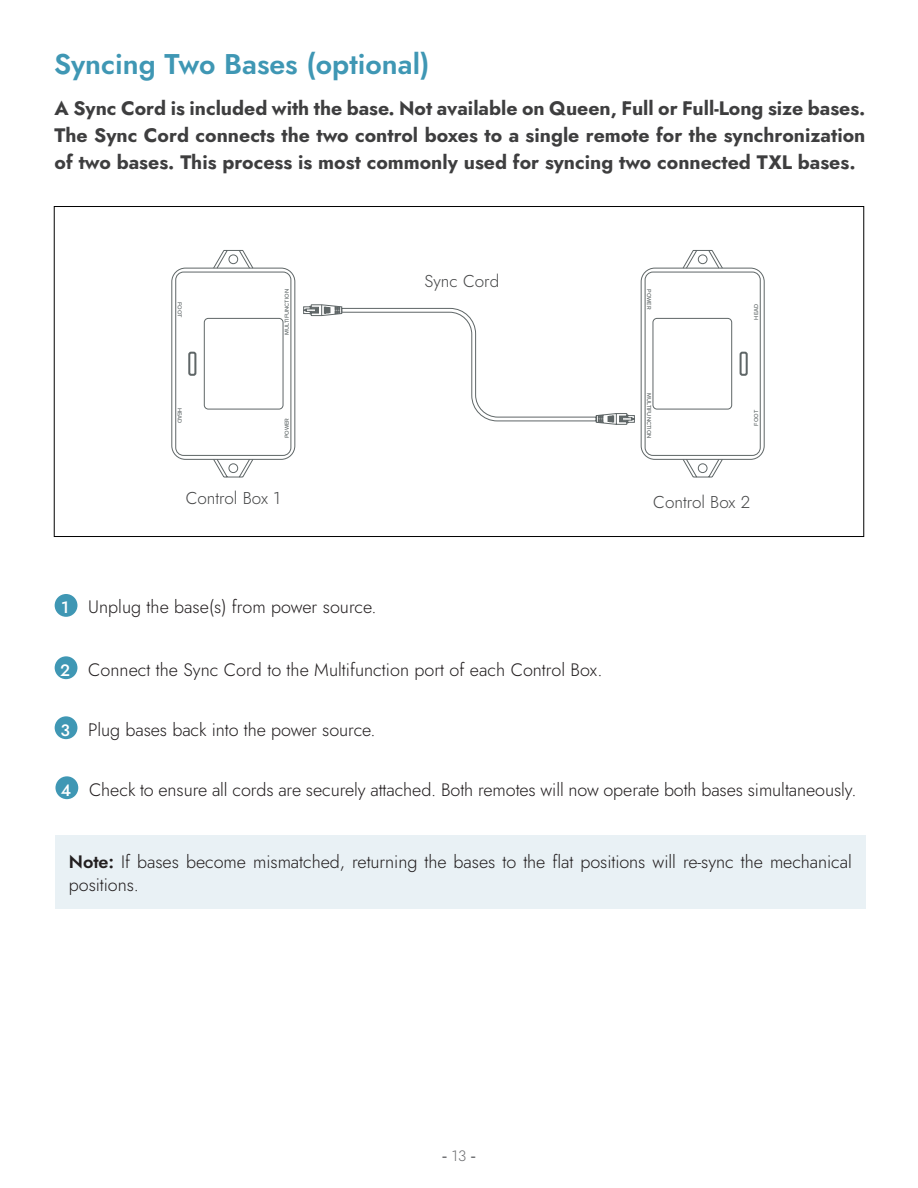
<style>
.page{position:relative;width:918px;height:1188px;background:#fff}
.page>*{position:absolute;margin:0;border:0;box-sizing:border-box;transform-origin:0 0}
.t1{font:600 28.5px "Jost";color:#3f97b4}
.t2{font:700 19.5px/27px "Jost";color:#3e3e3f;text-align:justify}
.Body{font:300 18px/22.5px "Jost";letter-spacing:-.005em;color:#231f20}
.Callout_Center{font:300 17.1px "Jost";color:#454647}
.t3{font:500 16.5px "Jost";color:#fff}
.t4{font:15px "Arial";color:#6c6d70}
.t5{font:500 5.85px "Proxima Nova";color:#5f6667}
.s1{font-weight:600}
.s2{font-family:"Jost";font-weight:300}
</style>
<div class="page">
<div style="left:55px;top:836px;width:811px;height:73px;background:#e9f1f5"></div>
<div style="left:55px;top:594px;width:22px;height:23px;background:#3f97b4;border-radius:50%"></div>
<div style="left:55px;top:656px;width:22px;height:23px;background:#3f97b4;border-radius:50%"></div>
<div style="left:55px;top:716px;width:22px;height:23px;background:#3f97b4;border-radius:50%"></div>
<div style="left:55px;top:776px;width:23px;height:23px;background:#3f97b4;border-radius:50%"></div>
<svg style="left:171px;top:250px;width:125px;height:228px"></svg>
<div style="left:641px;top:268px;width:124px;height:192px;border:1px solid #5f6667;border-radius:14px"></div>
<svg style="left:644px;top:250px;width:117px;height:228px"></svg>
<svg style="left:303px;top:304px;width:332px;height:121px"></svg>
<p class="t1" style="left:54px;top:45px;width:377px">Syncing Two Bases (optional)</p>
<p class="t2" style="left:55px;top:95px;width:812px">A Sync Cord is included with the base. Not available on Queen, Full or Full-Long size bases.<br>The Sync Cord connects the two control boxes to a single remote for the synchronization of two bases. This process is most commonly used for syncing two connected TXL bases.</p>
<p class="t5" style="left:184px;top:302px;width:17px;rotate:90deg">FOOT</p>
<p class="t5" style="left:184px;top:408px;width:17px;rotate:90deg">HEAD</p>
<p class="t5" style="left:283px;top:335px;width:47px;rotate:-90deg">MULTIFUNCTION</p>
<p class="t5" style="left:283px;top:438px;width:22px;rotate:-90deg">POWER</p>
<p class="Callout_Center" style="left:425px;top:269px;width:76px">Sync Cord</p>
<p class="t5" style="left:653px;top:289px;width:22px;rotate:90deg">POWER</p>
<p class="t5" style="left:653px;top:393px;width:47px;rotate:90deg">MULTIFUNCTION</p>
<p class="t5" style="left:752px;top:320px;width:17px;rotate:-90deg">HEAD</p>
<p class="t5" style="left:752px;top:426px;width:17px;rotate:-90deg">FOOT</p>
<p class="Callout_Center" style="left:186px;top:486px;width:96px">Control Box 1</p>
<p class="Callout_Center" style="left:653px;top:490px;width:98px">Control Box 2</p>
<p class="t3" style="left:61px;top:596px;width:9px">1</p>
<p class="Body" style="left:88px;top:596px;width:290px">Unplug the base(s) from power source.</p>
<p class="t3" style="left:60px;top:659px;width:11px">2</p>
<p class="Body" style="left:88px;top:658px;width:516px">Connect the Sync Cord to the Multifunction port of each Control Box.</p>
<p class="t3" style="left:60px;top:719px;width:11px">3</p>
<p class="Body" style="left:88px;top:718px;width:289px">Plug bases back into the power source.</p>
<p class="t3" style="left:61px;top:779px;width:12px">4</p>
<p class="Body" style="left:89px;top:778px;width:769px">Check to ensure all cords are securely attached. Both remotes will now operate both bases simultaneously.</p>
<p class="Body" style="left:69px;top:851px;width:784px"><span class="s1">Note:</span> If bases become mismatched, returning the bases to the flat positions will re-sync the mechanical positions.</p>
<p class="t4" style="left:442px;top:1145px;width:35px">- <span class="s2">13</span> -</p>
</div>
